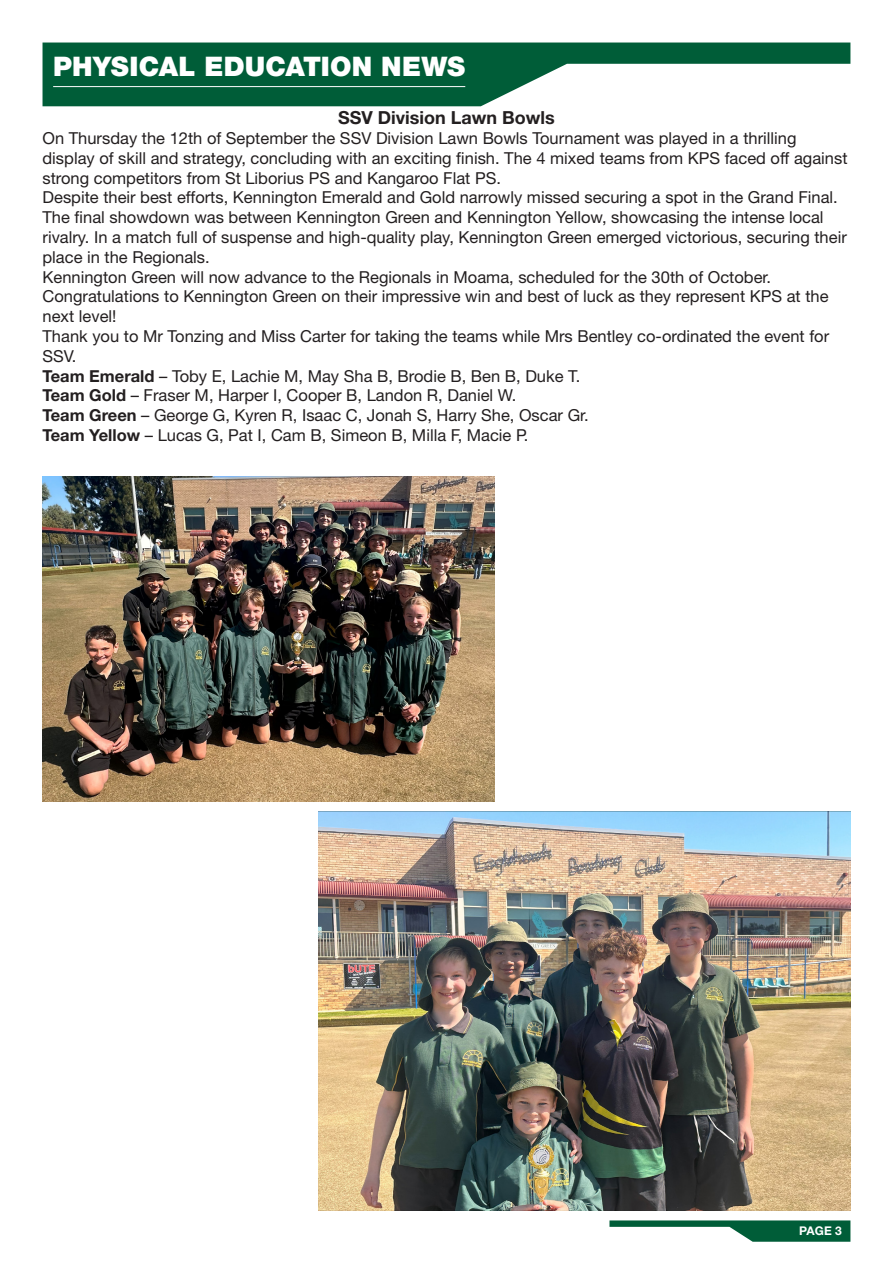
<style>
.page{position:relative;width:893px;height:1263px;background:#fff}
.page>*{position:absolute;margin:0;border:0;box-sizing:border-box;transform-origin:0 0}
.Section_Head_White{font:900 27px "Helvetica Neue LT Std";letter-spacing:.005em;color:#fff}
.t1{font:700 18px "Helvetica Neue LT Std";color:#231f20}
.t2{font:16.5px/19.8px "Helvetica Neue LT Std";color:#231f20}
.t3{font:700 12px "Helvetica Neue LT Std";color:#fff}
.s1{font-weight:700}
</style>
<div class="page">
<svg style="left:43px;top:43px;width:807px;height:63px;fill:#005d38"></svg>
<svg style="left:609px;top:1220px;width:241px;height:22px"></svg>
<img style="left:43px;top:476px;width:452px;height:325px">
<img style="left:319px;top:811px;width:531px;height:399px">
<hr style="left:53px;top:86px;width:412px;height:1px;background:#fff">
<p class="Section_Head_White" style="left:53px;top:50px;width:414px">PHYSICAL EDUCATION NEWS</p>
<p class="t1" style="left:338px;top:107px;width:218px">SSV Division Lawn Bowls</p>
<p class="t2" style="left:43px;top:128px;width:806px">On Thursday the 12th of September the SSV Division Lawn Bowls Tournament was played in a thrilling display of skill and strategy, concluding with an exciting finish. The 4 mixed teams from KPS faced off against strong competitors from St Liborius PS and Kangaroo Flat PS.</p>
<p class="t2" style="left:43px;top:187px;width:806px">Despite their best efforts, Kennington Emerald and Gold narrowly missed securing a spot in the Grand Final.<br>The final showdown was between Kennington Green and Kennington Yellow, showcasing the intense local rivalry. In a match full of suspense and high-quality play, Kennington Green emerged victorious, securing their place in the Regionals.</p>
<p class="t2" style="left:43px;top:267px;width:788px">Kennington Green will now advance to the Regionals in Moama, scheduled for the 30th of October.<br>Congratulations to Kennington Green on their impressive win and best of luck as they represent KPS at the next level!</p>
<p class="t2" style="left:43px;top:326px;width:788px">Thank you to Mr Tonzing and Miss Carter for taking the teams while Mrs Bentley co-ordinated the event for<br>SSV.</p>
<p class="t2" style="left:43px;top:366px;width:539px"><span class="s1">Team Emerald</span> – Toby E, Lachie M, May Sha B, Brodie B, Ben B, Duke T.</p>
<p class="t2" style="left:43px;top:385px;width:475px"><span class="s1">Team Gold</span> – Fraser M, Harper I, Cooper B, Landon R, Daniel W.</p>
<p class="t2" style="left:43px;top:405px;width:548px"><span class="s1">Team Green</span> – George G, Kyren R, Isaac C, Jonah S, Harry She, Oscar Gr.</p>
<p class="t2" style="left:43px;top:425px;width:487px"><span class="s1">Team Yellow</span> – Lucas G, Pat I, Cam B, Simeon B, Milla F, Macie P.</p>
<p class="t3" style="left:799px;top:1224px;width:44px">PAGE 3</p>
</div>
